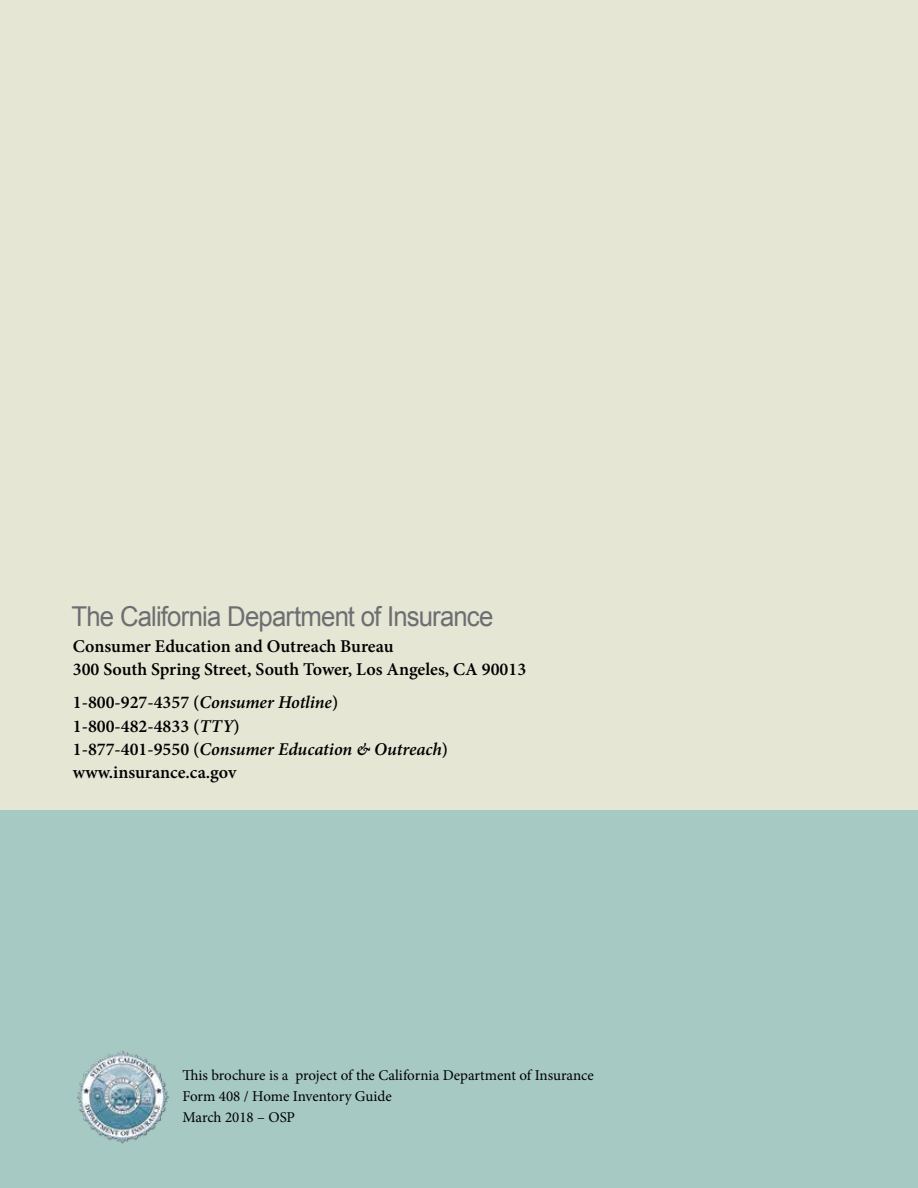
<style>
.page{position:relative;width:918px;height:1188px;background:#fff}
.page>*{position:absolute;margin:0;border:0;box-sizing:border-box;transform-origin:0 0}
.t1{font:27.3px "Arial";letter-spacing:-.035em;color:#6d6e71;scale:.94 1}
.t2{font:600 18px/23.2px "Minion Pro";color:#000}
.t3{font:15px/21px "Minion Pro";letter-spacing:-.005em;color:#000}
.s1{font-style:italic}
</style>
<div class="page">
<div style="left:0;top:0;width:918px;height:823px;background:#e5e6d4"></div>
<div style="left:0;top:810px;width:918px;height:378px;background:#a6c9c3"></div>
<img style="left:77px;top:1050px;width:92px;height:94px">
<p class="t1" style="left:71px;top:598px;width:451px">The California Department of Insurance</p>
<p class="t2" style="left:73px;top:635px;width:455px">Consumer Education and Outreach Bureau<br>300 South Spring Street, South Tower, Los Angeles, CA 90013</p>
<p class="t2" style="left:73px;top:691px;width:377px">1-800-927-4357 (<span class="s1">Consumer Hotline</span>)<br>1-800-482-4833 (<span class="s1">TTY</span>)<br>1-877-401-9550 (<span class="s1">Consumer Education &amp; Outreach</span>) www.insurance.ca.gov</p>
<p class="t3" style="left:182px;top:1065px;width:413px">Tis brochure is a project of the California Department of Insurance<br>Form 408 / Home Inventory Guide<br>March 2018 – OSP</p>
</div>
